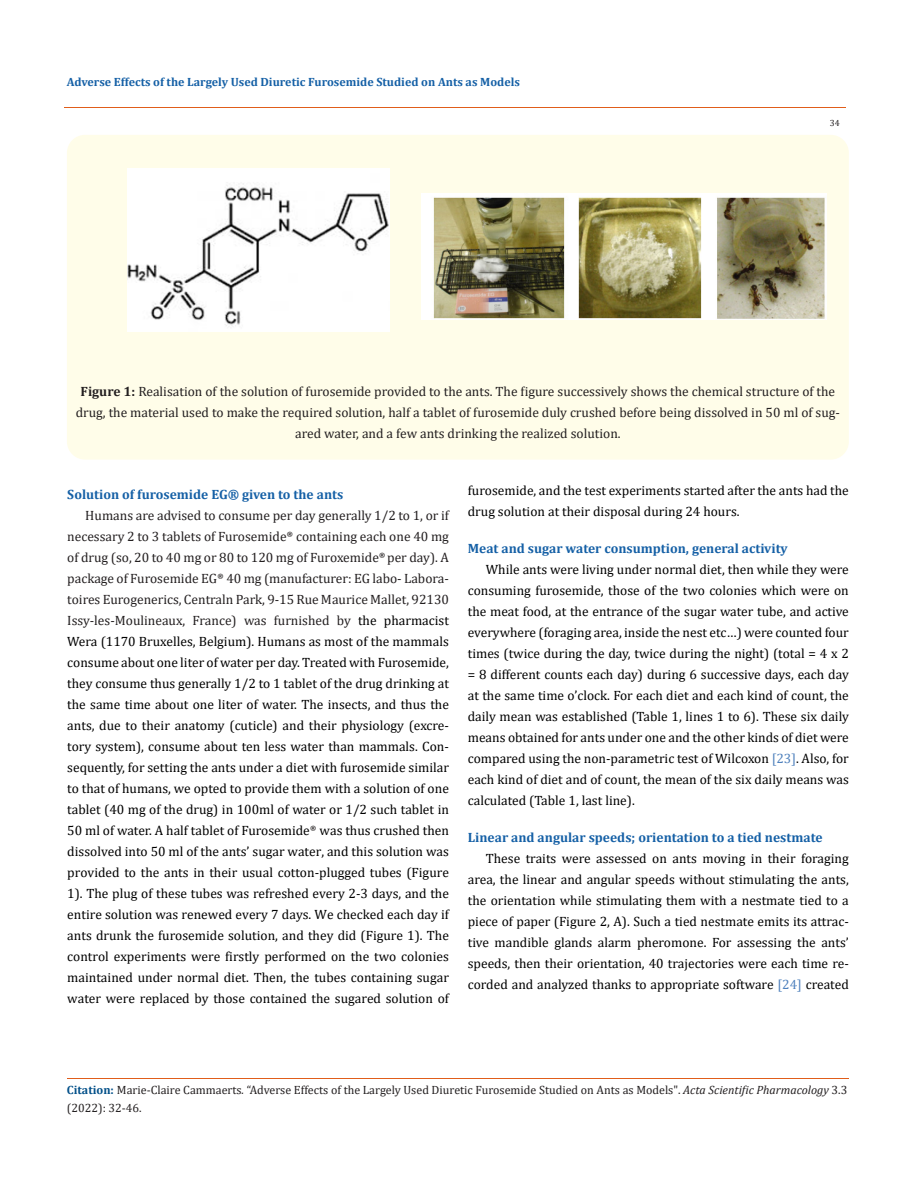
<style>
.page{position:relative;width:917px;height:1188px;background:#fff}
.page>*{position:absolute;margin:0;border:0;box-sizing:border-box;transform-origin:0 0}
.List_Paragraph{font:13.5px/21px "Cambria";color:#000;text-align:justify}
.t1{font:13.5px/21px "Cambria";color:#231f20;text-align:center}
.t2{font:700 13.5px "Cambria";color:#1560a6}
.t3{font:12px/18px "Cambria";color:#231f20}
.t4{font:700 12px "Cambria";color:#1560a6}
.t5{font:9px "Cambria";color:#231f20}
.s1{font-weight:700}
.s2{color:#231f20}
.s3{font-family:"Calibri";color:#231f20}
.s4{color:#4f81bd}
.s5{font-weight:700;color:#035089}
.s6{font-style:italic}
</style>
<div class="page">
<div style="left:67px;top:135px;width:781px;height:325px;background:#fffde9;border-radius:18px"></div>
<img style="left:421px;top:193px;width:405px;height:126px">
<img style="left:127px;top:169px;width:262px;height:163px">
<hr style="left:64px;top:108px;width:781px;height:1px;background:#e05d1a">
<hr style="left:67px;top:1078px;width:781px;height:1px;background:#e05d1a">
<p class="t4" style="left:67px;top:73px;width:454px">Adverse Effects of the Largely Used Diuretic Furosemide Studied on Ants as Models</p>
<p class="t5" style="left:829px;top:118px;width:11px">34</p>
<p class="t1" style="left:76px;top:381px;width:765px"><span class="s1">Figure 1:</span> Realisation of the solution of furosemide provided to the ants. The figure successively shows the chemical structure of the drug, the material used to make the required solution, half a tablet of furosemide duly crushed before being dissolved in 50 ml of sug&shy;ared water, and a few ants drinking the realized solution.</p>
<p class="t2" style="left:67px;top:485px;width:277px">Solution of furosemide EG® given to the ants</p>
<p class="List_Paragraph" style="left:67px;top:505px;width:383px;text-indent:18px"><span class="s2">Humans are advised to consume per day generally 1/2 to 1, or if necessary 2 to 3 tablets of Furosemide</span><span class="s3">®</span> <span class="s2">containing each one 40 mg of drug (so, 20 to 40 mg or 80 to 120 mg of Furoxemide</span><span class="s3">®</span><span class="s2">per day). A package of Furosemide EG</span><span class="s3">®</span> <span class="s2">40 mg (manufacturer: EG labo- Labora&shy;toires Eurogenerics, Centraln Park, 9-15 Rue Maurice Mallet, 92130<br>Issy-les-Moulineaux, France) was furnished by</span> the pharmacist Wera (1170 Bruxelles, Belgium). Humans as most of the mammals consume about one liter of water per day. Treated with Furosemide, they consume thus generally 1/2 to 1 tablet of the drug drinking at the same time about one liter of water. The insects, and thus the ants, due to their anatomy (cuticle) and their physiology (excre&shy;tory system), consume about ten less water than mammals. Con&shy;sequently, for setting the ants under a diet with furosemide similar to that of humans, we opted to provide them with a solution of one tablet (40 mg of the drug) in 100ml of water or 1/2 such tablet in 50 ml of water. A half tablet of Furosemide<span class="s3">®</span> was thus crushed then dissolved into 50 ml of the ants’ sugar water, and this solution was provided to the ants in their usual cotton-plugged tubes (Figure 1). The plug of these tubes was refreshed every 2-3 days, and the entire solution was renewed every 7 days. We checked each day if ants drunk the furosemide solution, and they did (Figure 1). The control experiments were firstly performed on the two colonies maintained under normal diet. Then, the tubes containing sugar water were replaced by those contained the sugared solution of</p>
<p class="List_Paragraph" style="left:468px;top:480px;width:382px">furosemide, and the test experiments started after the ants had the drug solution at their disposal during 24 hours.</p>
<p class="t2" style="left:468px;top:539px;width:321px">Meat and sugar water consumption, general activity</p>
<p class="List_Paragraph" style="left:468px;top:559px;width:382px;text-indent:18px">While ants were living under normal diet, then while they were consuming furosemide, those of the two colonies which were on the meat food, at the entrance of the sugar water tube, and active everywhere (foraging area, inside the nest etc…) were counted four times (twice during the day, twice during the night) (total = 4 x 2 = 8 different counts each day) during 6 successive days, each day at the same time o’clock. For each diet and each kind of count, the daily mean was established (Table 1, lines 1 to 6). These six daily means obtained for ants under one and the other kinds of diet were compared using the non-parametric test of Wilcoxon <span class="s4">[23]</span>. Also, for each kind of diet and of count, the mean of the six daily means was calculated (Table 1, last line).</p>
<p class="t2" style="left:468px;top:827px;width:356px">Linear and angular speeds; orientation to a tied nestmate</p>
<p class="List_Paragraph" style="left:468px;top:847px;width:382px;text-indent:18px">These traits were assessed on ants moving in their foraging area, the linear and angular speeds without stimulating the ants, the orientation while stimulating them with a nestmate tied to a piece of paper (Figure 2, A). Such a tied nestmate emits its attrac&shy;tive mandible glands alarm pheromone. For assessing the ants’ speeds, then their orientation, 40 trajectories were each time re&shy;corded and analyzed thanks to appropriate software <span class="s4">[24]</span> created</p>
<p class="t3" style="left:67px;top:1081px;width:781px"><span class="s5">Citation:</span> Marie-Claire Cammaerts<span class="s6">.</span> “Adverse Effects of the Largely Used Diuretic Furosemide Studied on Ants as Models". <span class="s6">Acta Scientific Pharmacology</span> 3.3 (2022): 32-46.</p>
</div>
